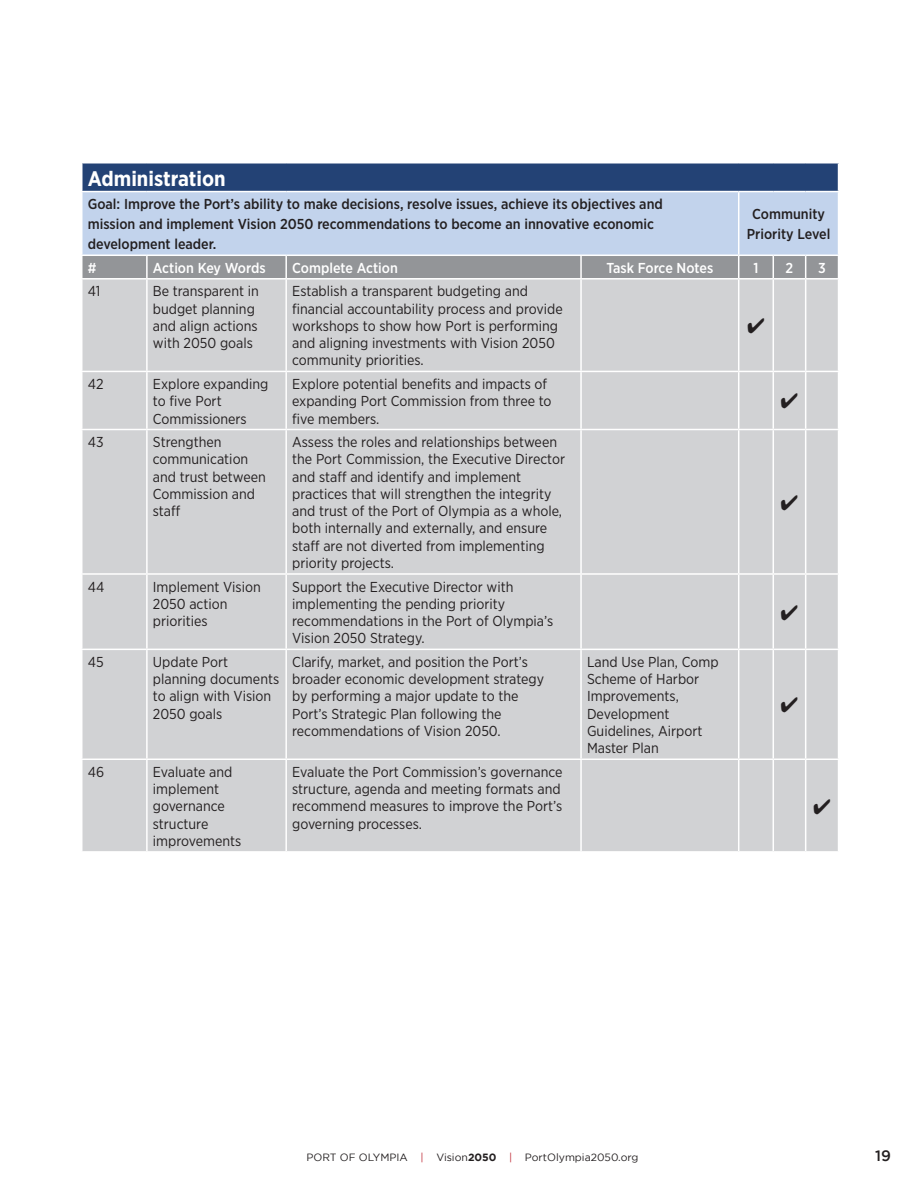
<style>
.page{position:relative;width:918px;height:1188px;background:#fff}
.page>*{position:absolute;margin:0;border:0;box-sizing:border-box;transform-origin:0 0}
.Body_less___before{font:700 21px "Gotham Narrow";color:#fff}
.t1{font:500 15px "Gotham";color:#231f20}
.Table1{font:14.4px/17.2px "Gotham Narrow";color:#231f20}
.Body{font:500 14.4px/20.1px "Gotham Narrow";color:#231f20}
.Body_less___before-2{font:500 14.4px "Gotham Narrow";color:#fff}
.t2{font:10.5px "Gotham";color:#231f20}
.s1{color:#bf2b37}
.s2{font-weight:700}
</style>
<div class="page">
<div style="left:82px;top:163px;width:757px;height:29px;background:#234275"></div>
<div style="left:82px;top:192px;width:756px;height:63px;background:#c2d3ec"></div>
<div style="left:82px;top:280px;width:756px;height:571px;background:#d1d2d4"></div>
<svg style="left:838px;top:164px;width:1px;height:27px"></svg>
<hr style="left:81px;top:162px;width:66px;height:2px;background:#fff">
<hr style="left:147px;top:162px;width:139px;height:2px;background:#fff">
<hr style="left:286px;top:162px;width:295px;height:2px;background:#fff">
<hr style="left:581px;top:162px;width:158px;height:2px;background:#fff">
<hr style="left:739px;top:162px;width:34px;height:2px;background:#fff">
<hr style="left:773px;top:162px;width:33px;height:2px;background:#fff">
<hr style="left:806px;top:162px;width:33px;height:2px;background:#fff">
<hr style="left:739px;top:191px;width:34px;height:1px;background:#fff">
<hr style="left:773px;top:191px;width:33px;height:1px;background:#fff">
<hr style="left:806px;top:191px;width:33px;height:1px;background:#fff">
<hr style="left:81px;top:191px;width:66px;height:1px;background:#fff">
<hr style="left:147px;top:191px;width:139px;height:1px;background:#fff">
<hr style="left:286px;top:191px;width:295px;height:1px;background:#fff">
<hr style="left:581px;top:191px;width:158px;height:1px;background:#fff">
<hr style="left:738px;top:192px;width:1px;height:63px;background:#fff">
<div style="left:82px;top:255px;width:756px;height:23px;background:#939598"></div>
<hr style="left:146px;top:280px;width:2px;height:91px;background:#fff">
<hr style="left:285px;top:280px;width:2px;height:91px;background:#fff">
<hr style="left:580px;top:280px;width:2px;height:91px;background:#fff">
<hr style="left:738px;top:280px;width:1px;height:91px;background:#fff">
<hr style="left:773px;top:280px;width:1px;height:91px;background:#fff">
<hr style="left:805px;top:280px;width:1px;height:91px;background:#fff">
<hr style="left:81px;top:371px;width:66px;height:1px;background:#fff">
<hr style="left:147px;top:371px;width:139px;height:1px;background:#fff">
<hr style="left:146px;top:372px;width:2px;height:57px;background:#fff">
<hr style="left:286px;top:371px;width:295px;height:1px;background:#fff">
<hr style="left:285px;top:372px;width:2px;height:57px;background:#fff">
<hr style="left:581px;top:371px;width:158px;height:1px;background:#fff">
<hr style="left:580px;top:372px;width:2px;height:57px;background:#fff">
<hr style="left:739px;top:371px;width:34px;height:1px;background:#fff">
<hr style="left:738px;top:372px;width:1px;height:57px;background:#fff">
<hr style="left:773px;top:371px;width:33px;height:1px;background:#fff">
<hr style="left:773px;top:372px;width:1px;height:57px;background:#fff">
<hr style="left:806px;top:371px;width:33px;height:1px;background:#fff">
<hr style="left:805px;top:372px;width:1px;height:57px;background:#fff">
<hr style="left:81px;top:429px;width:66px;height:1px;background:#fff">
<hr style="left:147px;top:429px;width:139px;height:1px;background:#fff">
<hr style="left:146px;top:430px;width:2px;height:143px;background:#fff">
<hr style="left:286px;top:429px;width:295px;height:1px;background:#fff">
<hr style="left:285px;top:430px;width:2px;height:143px;background:#fff">
<hr style="left:581px;top:429px;width:158px;height:1px;background:#fff">
<hr style="left:580px;top:430px;width:2px;height:143px;background:#fff">
<hr style="left:739px;top:429px;width:34px;height:1px;background:#fff">
<hr style="left:738px;top:430px;width:1px;height:143px;background:#fff">
<hr style="left:773px;top:429px;width:33px;height:1px;background:#fff">
<hr style="left:773px;top:430px;width:1px;height:143px;background:#fff">
<hr style="left:806px;top:429px;width:33px;height:1px;background:#fff">
<hr style="left:805px;top:430px;width:1px;height:143px;background:#fff">
<hr style="left:81px;top:573px;width:66px;height:2px;background:#fff">
<hr style="left:147px;top:573px;width:139px;height:2px;background:#fff">
<hr style="left:146px;top:575px;width:2px;height:74px;background:#fff">
<hr style="left:286px;top:573px;width:295px;height:2px;background:#fff">
<hr style="left:285px;top:575px;width:2px;height:74px;background:#fff">
<hr style="left:581px;top:573px;width:158px;height:2px;background:#fff">
<hr style="left:580px;top:575px;width:2px;height:74px;background:#fff">
<hr style="left:739px;top:573px;width:34px;height:2px;background:#fff">
<hr style="left:738px;top:575px;width:1px;height:74px;background:#fff">
<hr style="left:773px;top:573px;width:33px;height:2px;background:#fff">
<hr style="left:773px;top:575px;width:1px;height:74px;background:#fff">
<hr style="left:806px;top:573px;width:33px;height:2px;background:#fff">
<hr style="left:805px;top:575px;width:1px;height:74px;background:#fff">
<hr style="left:81px;top:649px;width:66px;height:1px;background:#fff">
<hr style="left:147px;top:649px;width:139px;height:1px;background:#fff">
<hr style="left:146px;top:650px;width:2px;height:109px;background:#fff">
<hr style="left:286px;top:649px;width:295px;height:1px;background:#fff">
<hr style="left:285px;top:650px;width:2px;height:109px;background:#fff">
<hr style="left:581px;top:649px;width:158px;height:1px;background:#fff">
<hr style="left:580px;top:650px;width:2px;height:109px;background:#fff">
<hr style="left:739px;top:649px;width:34px;height:1px;background:#fff">
<hr style="left:738px;top:650px;width:1px;height:109px;background:#fff">
<hr style="left:773px;top:649px;width:33px;height:1px;background:#fff">
<hr style="left:773px;top:650px;width:1px;height:109px;background:#fff">
<hr style="left:806px;top:649px;width:33px;height:1px;background:#fff">
<hr style="left:805px;top:650px;width:1px;height:109px;background:#fff">
<hr style="left:81px;top:759px;width:66px;height:1px;background:#fff">
<hr style="left:147px;top:759px;width:139px;height:1px;background:#fff">
<hr style="left:146px;top:760px;width:2px;height:91px;background:#fff">
<hr style="left:286px;top:759px;width:295px;height:1px;background:#fff">
<hr style="left:285px;top:760px;width:2px;height:91px;background:#fff">
<hr style="left:581px;top:759px;width:158px;height:1px;background:#fff">
<hr style="left:580px;top:760px;width:2px;height:91px;background:#fff">
<hr style="left:739px;top:759px;width:34px;height:1px;background:#fff">
<hr style="left:738px;top:760px;width:1px;height:91px;background:#fff">
<hr style="left:773px;top:759px;width:33px;height:1px;background:#fff">
<hr style="left:773px;top:760px;width:1px;height:91px;background:#fff">
<hr style="left:806px;top:759px;width:33px;height:1px;background:#fff">
<hr style="left:805px;top:760px;width:1px;height:91px;background:#fff">
<svg style="left:748px;top:318px;width:16px;height:15px"></svg>
<svg style="left:781px;top:393px;width:17px;height:16px"></svg>
<svg style="left:781px;top:495px;width:17px;height:15px"></svg>
<svg style="left:781px;top:605px;width:17px;height:15px"></svg>
<svg style="left:781px;top:697px;width:17px;height:15px"></svg>
<svg style="left:814px;top:799px;width:16px;height:15px"></svg>
<p class="Body_less___before" style="left:88px;top:165px;width:139px">Administration</p>
<p class="Body" style="left:88px;top:194px;width:577px">Goal: Improve the Port’s ability to make decisions, resolve issues, achieve its objectives and mission and implement Vision 2050 recommendations to become an innovative economic development leader.</p>
<p class="Body" style="left:747px;top:204px;width:85px;text-align:center">Community<br>Priority Level</p>
<p class="Body_less___before-2" style="left:88px;top:259px;width:10px">#</p>
<p class="Body_less___before-2" style="left:153px;top:259px;width:114px">Action Key Words</p>
<p class="Body_less___before-2" style="left:292px;top:259px;width:107px">Complete Action</p>
<p class="Body_less___before-2" style="left:606px;top:259px;width:108px">Task Force Notes</p>
<p class="Body_less___before-2" style="left:753px;top:259px;width:7px">1</p>
<p class="Body_less___before-2" style="left:786px;top:259px;width:9px">2</p>
<p class="Body_less___before-2" style="left:818px;top:259px;width:9px">3</p>
<p class="Table1" style="left:88px;top:282px;width:14px">41</p>
<p class="Table1" style="left:153px;top:282px;width:107px">Be transparent in budget planning and align actions with 2050 goals</p>
<p class="Table1" style="left:292px;top:282px;width:272px">Establish a transparent budgeting and financial accountability process and provide workshops to show how Port is performing and aligning investments with Vision 2050 community priorities.</p>
<p class="Table1" style="left:88px;top:375px;width:17px">42</p>
<p class="Table1" style="left:153px;top:375px;width:117px">Explore expanding to five Port<br>Commissioners</p>
<p class="Table1" style="left:292px;top:375px;width:261px">Explore potential benefits and impacts of expanding Port Commission from three to five members.</p>
<p class="Table1" style="left:88px;top:433px;width:17px">43</p>
<p class="Table1" style="left:153px;top:433px;width:114px">Strengthen communication and trust between<br>Commission and staff</p>
<p class="Table1" style="left:292px;top:433px;width:274px">Assess the roles and relationships between the Port Commission, the Executive Director and staff and identify and implement practices that will strengthen the integrity and trust of the Port of Olympia as a whole, both internally and externally, and ensure staff are not diverted from implementing priority projects.</p>
<p class="Table1" style="left:88px;top:578px;width:18px">44</p>
<p class="Table1" style="left:153px;top:578px;width:109px">Implement Vision<br>2050 action priorities</p>
<p class="Table1" style="left:292px;top:578px;width:263px">Support the Executive Director with implementing the pending priority recommendations in the Port of Olympia’s Vision 2050 Strategy.</p>
<p class="Table1" style="left:88px;top:653px;width:17px">45</p>
<p class="Table1" style="left:153px;top:653px;width:128px">Update Port planning documents to align with Vision<br>2050 goals</p>
<p class="Table1" style="left:292px;top:653px;width:253px">Clarify, market, and position the Port’s broader economic development strategy by performing a major update to the Port’s Strategic Plan following the recommendations of Vision 2050.</p>
<p class="Table1" style="left:587px;top:653px;width:133px">Land Use Plan, Comp<br>Scheme of Harbor<br>Improvements,<br>Development<br>Guidelines, Airport<br>Master Plan</p>
<p class="Table1" style="left:88px;top:763px;width:18px">46</p>
<p class="Table1" style="left:153px;top:763px;width:90px">Evaluate and implement governance structure improvements</p>
<p class="Table1" style="left:292px;top:763px;width:272px">Evaluate the Port Commission’s governance structure, agenda and meeting formats and recommend measures to improve the Port’s governing processes.</p>
<p class="t2" style="left:307px;top:1151px;width:333px">PORT OF OLYMPIA <span class="s1">|</span> Vision<span class="s2">2050</span> <span class="s1">|</span> PortOlympia2050.org</p>
<p class="t1" style="left:875px;top:1147px;width:17px">19</p>
</div>
